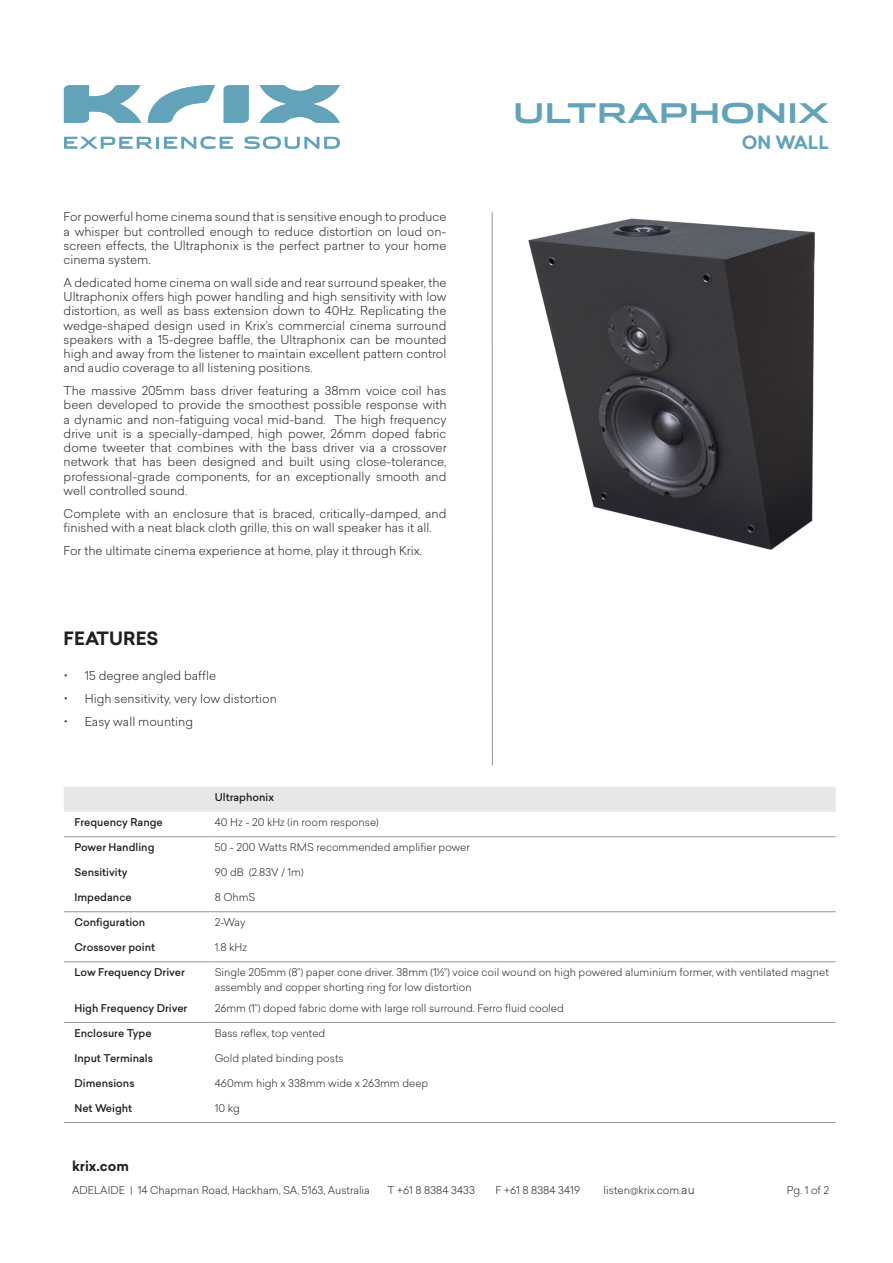
<style>
.page{position:relative;width:893px;height:1263px;background:#fff}
.page>*{position:absolute;margin:0;border:0;box-sizing:border-box;transform-origin:0 0}
.t1{font:700 27px "Stainless Ext";color:#63a3b9}
.t2{font:700 18px "Sailec";color:#231f20}
.t3{font:700 18px "Sailec";color:#63a3b9}
.t4{font:700 13.5px "Sailec";color:#231f20}
.t5{font:300 12px/14.2px "Sailec";color:#231f20;text-align:justify}
.t6{font:300 10.5px/15px "Sailec";color:#231f20}
.t7{font:500 10.5px "Sailec";color:#231f20}
.s1{font-family:"Open Sans";font-size:12.75px}
.s2{font-size:12px}
</style>
<div class="page">
<svg style="left:148px;top:85px;width:67px;height:38px"></svg>
<svg style="left:64px;top:85px;width:77px;height:38px"></svg>
<svg style="left:223px;top:85px;width:26px;height:38px"></svg>
<svg style="left:259px;top:85px;width:81px;height:38px"></svg>
<svg style="left:64px;top:137px;width:169px;height:12px"></svg>
<svg style="left:244px;top:137px;width:96px;height:12px"></svg>
<img style="left:528px;top:219px;width:287px;height:330px">
<div style="left:64px;top:787px;width:772px;height:25px;background:#e6e7e9"></div>
<hr style="left:64px;top:1122px;width:144px;height:1px;background:#939598">
<hr style="left:208px;top:1122px;width:628px;height:1px;background:#939598">
<hr style="left:64px;top:1022px;width:144px;height:1px;background:#939598">
<hr style="left:208px;top:1022px;width:628px;height:1px;background:#939598">
<hr style="left:64px;top:961px;width:144px;height:1px;background:#939598">
<hr style="left:208px;top:961px;width:628px;height:1px;background:#939598">
<hr style="left:64px;top:836px;width:144px;height:1px;background:#939598">
<hr style="left:208px;top:836px;width:628px;height:1px;background:#939598">
<hr style="left:64px;top:911px;width:144px;height:1px;background:#939598">
<hr style="left:208px;top:911px;width:628px;height:1px;background:#939598">
<hr style="left:492px;top:213px;width:1px;height:552px;background:#939598">
<h1 class="t1" style="left:513px;top:98px;width:318px">ULTRAPHONIX</h1>
<p class="t5" style="left:64px;top:210px;width:384px">For powerful home cinema sound that is sensitive enough to produce a whisper but controlled enough to reduce distortion on loud on&shy;screen effects, the Ultraphonix is the perfect partner to your home cinema system.</p>
<p class="t5" style="left:64px;top:275px;width:384px">A dedicated home cinema on wall side and rear surround speaker, the Ultraphonix offers high power handling and high sensitivity with low distortion, as well as bass extension down to 40Hz. Replicating the wedge-shaped design used in Krix’s commercial cinema surround speakers with a 15-degree baffle, the Ultraphonix can be mounted high and away from the listener to maintain excellent pattern control and audio coverage to all listening positions.</p>
<p class="t5" style="left:64px;top:383px;width:384px">The massive 205mm bass driver featuring a 38mm voice coil has been developed to provide the smoothest possible response with a dynamic and non-fatiguing vocal mid-band. The high frequency drive unit is a specially-damped, high power, 26mm doped fabric dome tweeter that combines with the bass driver via a crossover network that has been designed and built using close-tolerance, professional-grade components, for an exceptionally smooth and well controlled sound.</p>
<p class="t5" style="left:64px;top:506px;width:384px">Complete with an enclosure that is braced, critically-damped, and finished with a neat black cloth grille, this on wall speaker has it all.</p>
<p class="t5" style="left:64px;top:543px;width:360px">For the ultimate cinema experience at home, play it through Krix.</p>
<h2 class="t2" style="left:64px;top:625px;width:96px">FEATURES</h2>
<p class="t5" style="left:64px;top:669px;width:154px"><span class="s1">•</span> 15 degree angled baffle</p>
<p class="t5" style="left:64px;top:691px;width:215px"><span class="s1">•</span> High sensitivity, very low distortion</p>
<p class="t5" style="left:64px;top:714px;width:131px"><span class="s1">•</span> Easy wall mounting</p>
<p class="t7" style="left:215px;top:790px;width:61px">Ultraphonix</p>
<h2 class="t3" style="left:742px;top:129px;width:89px">ON WALL</h2>
<p class="t7" style="left:74px;top:815px;width:90px">Frequency Range</p>
<p class="t6" style="left:215px;top:814px;width:165px">40 Hz - 20 kHz (in room response)</p>
<p class="t7" style="left:74px;top:840px;width:82px">Power Handling</p>
<p class="t6" style="left:215px;top:839px;width:257px">50 - 200 Watts RMS recommended amplifier power</p>
<p class="t7" style="left:74px;top:865px;width:55px">Sensitivity</p>
<p class="t6" style="left:215px;top:864px;width:90px">90 dB (2.83V / 1m)</p>
<p class="t7" style="left:74px;top:890px;width:59px">Impedance</p>
<p class="t6" style="left:215px;top:889px;width:42px">8 OhmS</p>
<p class="t7" style="left:74px;top:915px;width:72px">Configuration</p>
<p class="t6" style="left:215px;top:914px;width:32px">2-Way</p>
<p class="t7" style="left:74px;top:940px;width:82px">Crossover point</p>
<p class="t6" style="left:215px;top:939px;width:34px">1.8 kHz</p>
<p class="t7" style="left:74px;top:965px;width:112px">Low Frequency Driver</p>
<p class="t6" style="left:215px;top:964px;width:616px">Single 205mm (8”) paper cone driver. 38mm (1½”) voice coil wound on high powered aluminium former, with ventilated magnet assembly and copper shorting ring for low distortion</p>
<p class="t7" style="left:74px;top:1000px;width:114px">High Frequency Driver</p>
<p class="t6" style="left:215px;top:1000px;width:351px">26mm (1”) doped fabric dome with large roll surround. Ferro fluid cooled</p>
<p class="t7" style="left:74px;top:1025px;width:79px">Enclosure Type</p>
<p class="t6" style="left:215px;top:1025px;width:112px">Bass reflex, top vented</p>
<p class="t7" style="left:74px;top:1050px;width:80px">Input Terminals</p>
<p class="t6" style="left:215px;top:1050px;width:130px">Gold plated binding posts</p>
<p class="t7" style="left:74px;top:1075px;width:62px">Dimensions</p>
<p class="t6" style="left:215px;top:1075px;width:215px">460mm high x 338mm wide x 263mm deep</p>
<p class="t7" style="left:74px;top:1100px;width:59px">Net Weight</p>
<p class="t6" style="left:215px;top:1100px;width:27px">10 kg</p>
<p class="t4" style="left:72px;top:1156px;width:58px">krix.com</p>
<p class="t6" style="left:72px;top:1182px;width:299px">ADELAIDE | 14 Chapman Road, Hackham, SA, 5163, Australia</p>
<p class="t6" style="left:388px;top:1182px;width:89px">T +61 8 8384 3433</p>
<p class="t6" style="left:496px;top:1182px;width:86px">F +61 8 8384 3419</p>
<p class="t6" style="left:604px;top:1182px;width:93px">listen@krix.com.<span class="s2">au</span></p>
<p class="t6" style="left:787px;top:1182px;width:44px">Pg. 1 of 2</p>
</div>
